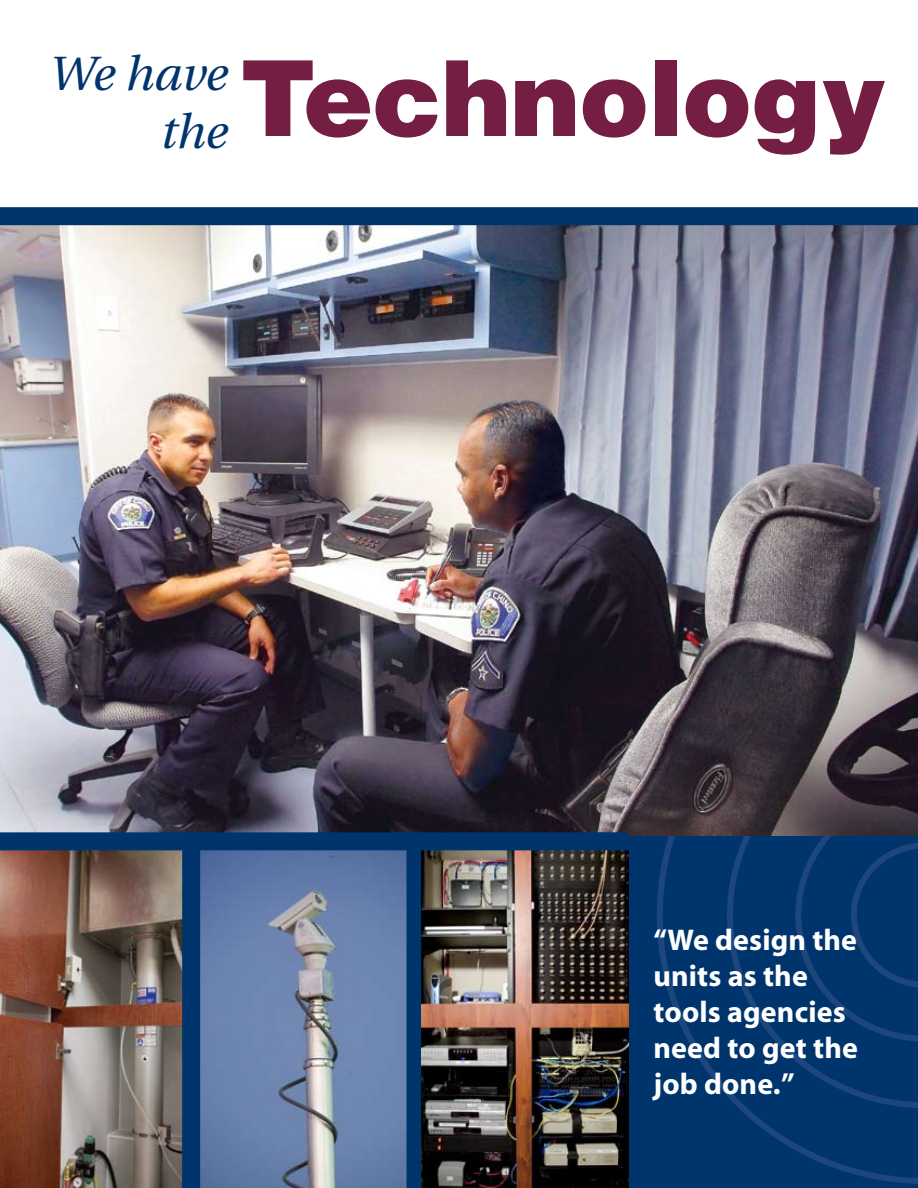
<style>
.page{position:relative;width:918px;height:1188px;background:#fff}
.page>*{position:absolute;margin:0;border:0;box-sizing:border-box;transform-origin:0 0}
.t1{font:900 105px "Helvetica";letter-spacing:-.01em;color:#751e44}
.t2{font:italic 48px/57.6px "Utopia";color:#00346d;text-align:right}
.t3{font:700 30px/36px "Myriad";letter-spacing:.005em;color:#fff}
</style>
<div class="page">
<div style="left:600px;top:656px;width:318px;height:532px;background:#00346d"></div>
<svg style="left:657px;top:835px;width:261px;height:349px"></svg>
<svg style="left:727px;top:835px;width:191px;height:273px"></svg>
<img style="left:200px;top:850px;width:206px;height:338px">
<img style="left:0;top:225px;width:918px;height:610px">
<div style="left:0;top:207px;width:918px;height:18px;background:#00346d"></div>
<div style="left:406px;top:833px;width:18px;height:355px;background:#00346d"></div>
<img style="left:0;top:850px;width:182px;height:338px">
<img style="left:422px;top:850px;width:206px;height:338px">
<div style="left:0;top:832px;width:628px;height:18px;background:#00346d"></div>
<div style="left:182px;top:833px;width:18px;height:355px;background:#00346d"></div>
<h2 class="t2" style="left:50px;top:46px;width:179px">We have the</h2>
<h1 class="t1" style="left:240px;top:30px;width:648px">Technology</h1>
<p class="t3" style="left:654px;top:923px;width:206px">“We design the units as the tools agencies need to get the job done.”</p>
</div>
